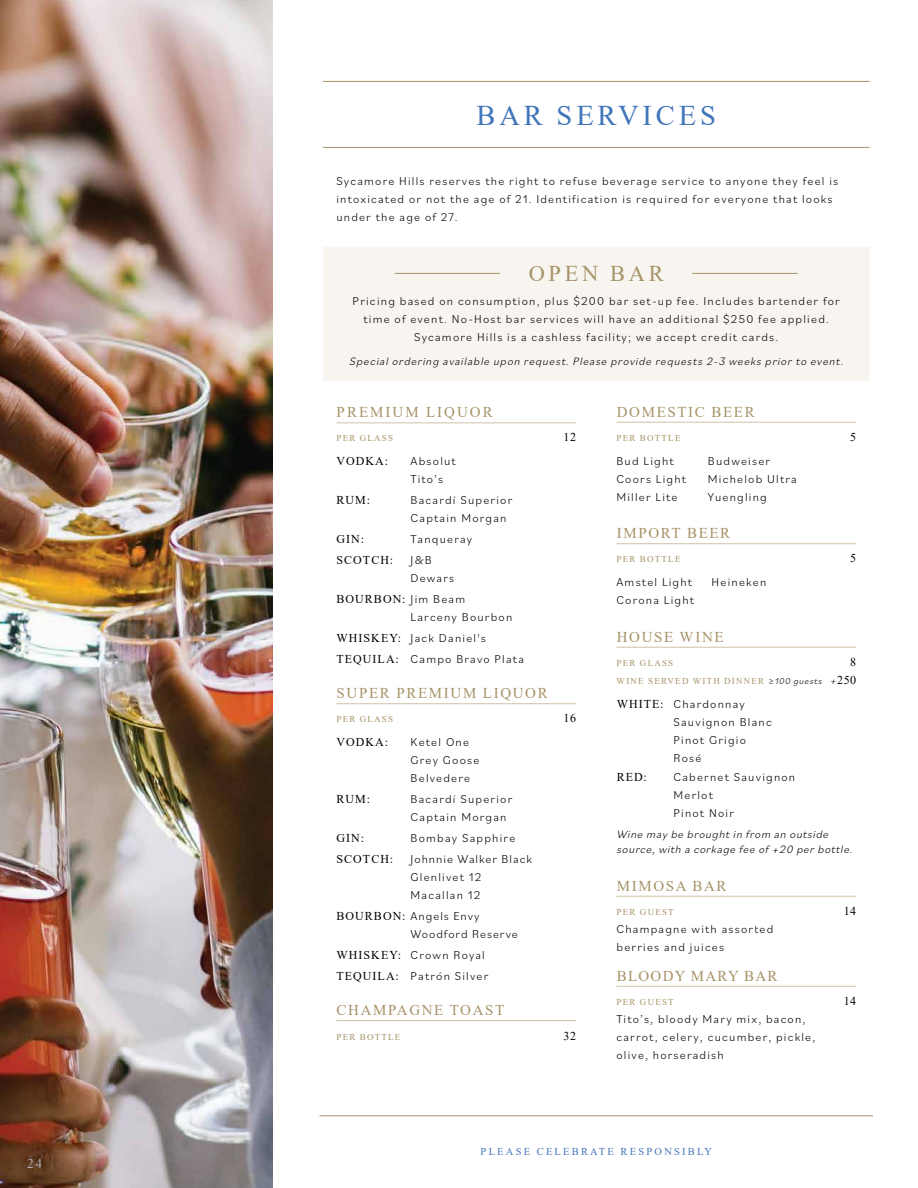
<style>
.page{position:relative;width:918px;height:1188px;background:#fff}
.page>*{position:absolute;margin:0;border:0;box-sizing:border-box;transform-origin:0 0}
.t1{font:28.5px "Times New Roman";letter-spacing:.135em;color:#4175ba}
.t2{font:22.5px "Times New Roman";letter-spacing:.16em;color:#a79368}
.t3{font:15px "Times New Roman";letter-spacing:.11em;color:#a79368}
.t4{font:15px "Times New Roman";letter-spacing:.135em;color:#a79368}
.t5{font:15px "Times New Roman";letter-spacing:.085em;color:#a79368}
.t6{font:13.5px "Times New Roman";color:#aeadae}
.t7{font:300 12px/18px "Bilo";letter-spacing:.1em;color:#000}
.t8{font:12px "Times New Roman";letter-spacing:.085em;color:#000}
.t9{font:300 12px/18px "Bilo";letter-spacing:.08em;color:#000}
.t10{font:italic 300 11.25px/15px "Bilo";color:#000}
.t11{font:10.5px "Times New Roman";letter-spacing:.21em;color:#4175ba}
.t12{font:9px "Times New Roman";letter-spacing:.135em;color:#a79368}
.s1{font-family:"Bilo";font-weight:300}
.s2{font-family:"Times New Roman";font-weight:400}
.s3{font-family:"Bilo";font-weight:300;color:#000}
.s4{font-family:"Bilo";font-weight:300;font-style:italic;color:#000}
.s5{font-family:"Bilo";font-weight:300;font-style:italic;font-size:10.5px;color:#000}
.s6{font-size:12px;color:#000}
</style>
<div class="page">
<div style="left:323px;top:247px;width:546px;height:134px;background:#f8f5f1"></div>
<hr style="left:320px;top:1115px;width:553px;height:1px;background:#a79368">
<hr style="left:323px;top:81px;width:547px;height:1px;background:#a79368">
<hr style="left:323px;top:147px;width:547px;height:1px;background:#a79368">
<hr style="left:395px;top:273px;width:105px;height:1px;background:#a79368">
<hr style="left:692px;top:273px;width:106px;height:1px;background:#a79368">
<hr style="left:336px;top:422px;width:240px;height:1px;background:#cfc2a8">
<hr style="left:336px;top:703px;width:240px;height:1px;background:#cfc2a8">
<hr style="left:336px;top:1020px;width:240px;height:1px;background:#cfc2a8">
<hr style="left:616px;top:422px;width:240px;height:1px;background:#cfc2a8">
<hr style="left:616px;top:543px;width:240px;height:1px;background:#cfc2a8">
<hr style="left:616px;top:647px;width:240px;height:1px;background:#cfc2a8">
<hr style="left:616px;top:896px;width:240px;height:1px;background:#cfc2a8">
<hr style="left:616px;top:986px;width:240px;height:1px;background:#cfc2a8">
<img style="left:0;top:0;width:272px;height:1188px">
<p class="t6" style="left:27px;top:1154px;width:17px">24</p>
<h1 class="t1" style="left:477px;top:96px;width:241px">BAR SERVICES</h1>
<p class="t7" style="left:336px;top:171px;width:503px">Sycamore Hills reserves the right to refuse beverage service to anyone they feel is intoxicated or not the age of 21. Identification is required for everyone that looks under the age of 27.</p>
<h2 class="t2" style="left:529px;top:258px;width:137px">OPEN BAR</h2>
<p class="t7" style="left:353px;top:291px;width:489px;text-align:center">Pricing based on consumption, plus $200 bar set-up fee. Includes bartender for time of event. No-Host bar services will have an additional $250 fee applied.<br>Sycamore Hills is a cashless facility; we accept credit cards.</p>
<p class="t10" style="left:349px;top:353px;width:498px">Special ordering available upon request. Please provide requests 2-3 weeks prior to event.</p>
<p class="t4" style="left:337px;top:402px;width:158px">PREMIUM LIQUOR</p>
<p class="t12" style="left:337px;top:432px;width:58px">PER GLASS</p>
<p class="t8" style="left:564px;top:429px;width:14px">12</p>
<p class="t8" style="left:337px;top:453px;width:53px">VODKA:</p>
<p class="t7" style="left:411px;top:451px;width:47px">Absolut<br>Tito’s</p>
<p class="t8" style="left:337px;top:492px;width:35px">RUM:</p>
<p class="t7" style="left:411px;top:490px;width:103px">Bacardí Superior<br>Captain Morgan</p>
<p class="t8" style="left:337px;top:531px;width:29px">GIN:</p>
<p class="t7" style="left:411px;top:529px;width:63px">Tanqueray</p>
<p class="t8" style="left:337px;top:552px;width:58px">SCOTCH:</p>
<p class="t7" style="left:411px;top:550px;width:45px">J&amp;B<br>Dewars</p>
<p class="t8" style="left:337px;top:591px;width:130px">BOURBON: <span class="s1">Jim Beam</span></p>
<p class="t7" style="left:337px;top:606px;width:189px;line-height:21px;text-indent:74px">Larceny Bourbon<br><span class="s2">WHISKEY:</span> Jack Daniel's<br><span class="s2">TEQUILA:</span> Campo Bravo Plata</p>
<p class="t3" style="left:337px;top:683px;width:213px">SUPER PREMIUM LIQUOR</p>
<p class="t12" style="left:337px;top:713px;width:58px">PER GLASS</p>
<p class="t8" style="left:564px;top:710px;width:14px">16</p>
<p class="t8" style="left:337px;top:734px;width:53px">VODKA:</p>
<p class="t7" style="left:411px;top:732px;width:70px">Ketel One<br>Grey Goose<br>Belvedere</p>
<p class="t8" style="left:337px;top:791px;width:35px">RUM:</p>
<p class="t7" style="left:411px;top:789px;width:103px">Bacardí Superior<br>Captain Morgan</p>
<p class="t8" style="left:337px;top:830px;width:29px">GIN:</p>
<p class="t7" style="left:411px;top:828px;width:106px">Bombay Sapphire</p>
<p class="t8" style="left:337px;top:851px;width:58px">SCOTCH:</p>
<p class="t7" style="left:411px;top:849px;width:123px">Johnnie Walker Black<br>Glenlivet 12<br>Macallan 12</p>
<p class="t9" style="left:411px;top:906px;width:109px;text-indent:-74px"><span class="s2">BOURBON:</span> Angels Envy<br>Woodford Reserve</p>
<p class="t7" style="left:337px;top:944px;width:153px;line-height:21px"><span class="s2">WHISKEY:</span> Crown Royal<br><span class="s2">TEQUILA:</span> Patrón Silver</p>
<p class="t3" style="left:337px;top:999px;width:169px">CHAMPAGNE TOAST</p>
<p class="t12" style="left:337px;top:1031px;width:65px">PER BOTTLE</p>
<p class="t8" style="left:564px;top:1028px;width:14px">32</p>
<p class="t3" style="left:617px;top:401px;width:140px">DOMESTIC BEER</p>
<p class="t12" style="left:617px;top:431px;width:65px">PER BOTTLE</p>
<p class="t8" style="left:850px;top:428px;width:7px">5</p>
<p class="t7" style="left:616px;top:451px;width:59px">Bud Light</p>
<p class="t7" style="left:708px;top:451px;width:64px">Budweiser</p>
<p class="t7" style="left:616px;top:469px;width:71px">Coors Light</p>
<p class="t7" style="left:708px;top:469px;width:90px">Michelob Ultra</p>
<p class="t7" style="left:616px;top:487px;width:63px">Miller Lite</p>
<p class="t7" style="left:708px;top:487px;width:60px">Yuengling</p>
<p class="t3" style="left:617px;top:523px;width:115px">IMPORT BEER</p>
<p class="t12" style="left:617px;top:553px;width:65px">PER BOTTLE</p>
<p class="t8" style="left:850px;top:550px;width:7px">5</p>
<p class="t7" style="left:616px;top:572px;width:77px">Amstel Light</p>
<p class="t7" style="left:712px;top:572px;width:56px">Heineken</p>
<p class="t7" style="left:616px;top:590px;width:79px">Corona Light</p>
<p class="t3" style="left:617px;top:626px;width:108px">HOUSE WINE</p>
<p class="t12" style="left:617px;top:656px;width:58px">PER GLASS</p>
<p class="t8" style="left:850px;top:653px;width:7px">8</p>
<p class="t12" style="left:617px;top:674px;width:241px">WINE SERVED WITH DINNER <span class="s3">≥</span><span class="s4">100 guests</span> <span class="s5">+</span><span class="s6">250</span></p>
<p class="t7" style="left:674px;top:694px;width:100px;text-indent:-57px"><span class="s2">WHITE:</span> Chardonnay<br>Sauvignon Blanc<br>Pinot Grigio<br>Rosé</p>
<p class="t8" style="left:617px;top:769px;width:32px">RED:</p>
<p class="t7" style="left:674px;top:767px;width:123px">Cabernet Sauvignon<br>Merlot<br>Pinot Noir</p>
<p class="t10" style="left:616px;top:826px;width:240px">Wine may be brought in from an outside source, with a corkage fee of +20 per bottle.</p>
<p class="t3" style="left:617px;top:875px;width:111px">MIMOSA BAR</p>
<p class="t12" style="left:617px;top:905px;width:59px">PER GUEST</p>
<p class="t8" style="left:844px;top:902px;width:14px">14</p>
<p class="t7" style="left:616px;top:919px;width:158px">Champagne with assorted berries and juices</p>
<p class="t5" style="left:617px;top:965px;width:162px">BLOODY MARY BAR</p>
<p class="t12" style="left:617px;top:995px;width:59px">PER GUEST</p>
<p class="t8" style="left:844px;top:992px;width:14px">14</p>
<p class="t7" style="left:616px;top:1009px;width:200px">Tito’s, bloody Mary mix, bacon, carrot, celery, cucumber, pickle, olive, horseradish</p>
<p class="t11" style="left:481px;top:1144px;width:233px">PLEASE CELEBRATE RESPONSIBLY</p>
</div>
